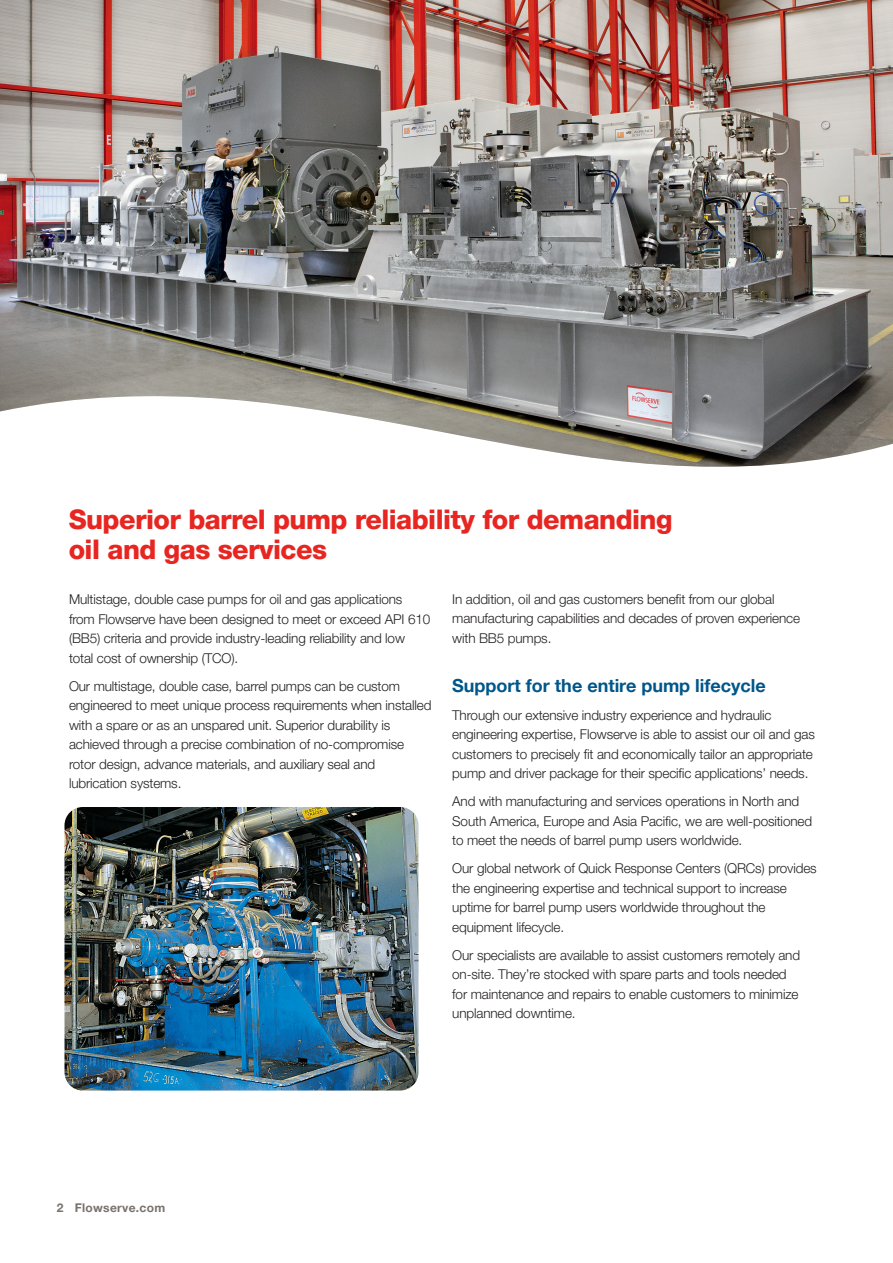
<style>
.page{position:relative;width:893px;height:1263px;background:#fff}
.page>*{position:absolute;margin:0;border:0;box-sizing:border-box;transform-origin:0 0}
.Headline_Level_1__re{font:800 27px/30px "Helvetica Neue LT Pro";letter-spacing:-.02em;color:#e72621}
.Subhead_Level_2__blu{font:700 18px "Helvetica Neue LT Pro";color:#00568a}
.Body_copy{font:300 13.5px/19.5px "Helvetica Neue LT Pro";letter-spacing:-.01em;color:#231f20}
.t1{font:700 12px "Helvetica Neue LT Pro";letter-spacing:.025em;color:#79716c}
</style>
<div class="page">
<img style="left:0;top:0;width:893px;height:467px">
<img style="left:64px;top:807px;width:354px;height:283px">
<p class="Headline_Level_1__re" style="left:69px;top:505px;width:605px">Superior barrel pump reliability for demanding oil and gas services</p>
<p class="Body_copy" style="left:69px;top:589px;width:363px">Multistage, double case pumps for oil and gas applications from Flowserve have been designed to meet or exceed API 610 (BB5) criteria and provide industry-leading reliability and low total cost of ownership (TCO).</p>
<p class="Body_copy" style="left:69px;top:676px;width:364px">Our multistage, double case, barrel pumps can be custom engineered to meet unique process requirements when installed with a spare or as an unspared unit. Superior durability is achieved through a precise combination of no-compromise rotor design, advance materials, and auxiliary seal and lubrication systems.</p>
<p class="Body_copy" style="left:452px;top:589px;width:349px">In addition, oil and gas customers benefit from our global manufacturing capabilities and decades of proven experience with BB5 pumps.</p>
<p class="Subhead_Level_2__blu" style="left:452px;top:674px;width:315px">Support for the entire pump lifecycle</p>
<p class="Body_copy" style="left:452px;top:705px;width:364px">Through our extensive industry experience and hydraulic engineering expertise, Flowserve is able to assist our oil and gas customers to precisely fit and economically tailor an appropriate pump and driver package for their specific applications’ needs.</p>
<p class="Body_copy" style="left:452px;top:791px;width:361px">And with manufacturing and services operations in North and<br>South America, Europe and Asia Pacific, we are well-positioned to meet the needs of barrel pump users worldwide.</p>
<p class="Body_copy" style="left:452px;top:858px;width:366px">Our global network of Quick Response Centers (QRCs) provides the engineering expertise and technical support to increase uptime for barrel pump users worldwide throughout the equipment lifecycle.</p>
<p class="Body_copy" style="left:452px;top:945px;width:349px">Our specialists are available to assist customers remotely and on-site. They’re stocked with spare parts and tools needed for maintenance and repairs to enable customers to minimize unplanned downtime.</p>
<p class="t1" style="left:57px;top:1201px;width:110px">2 Flowserve.com</p>
</div>
